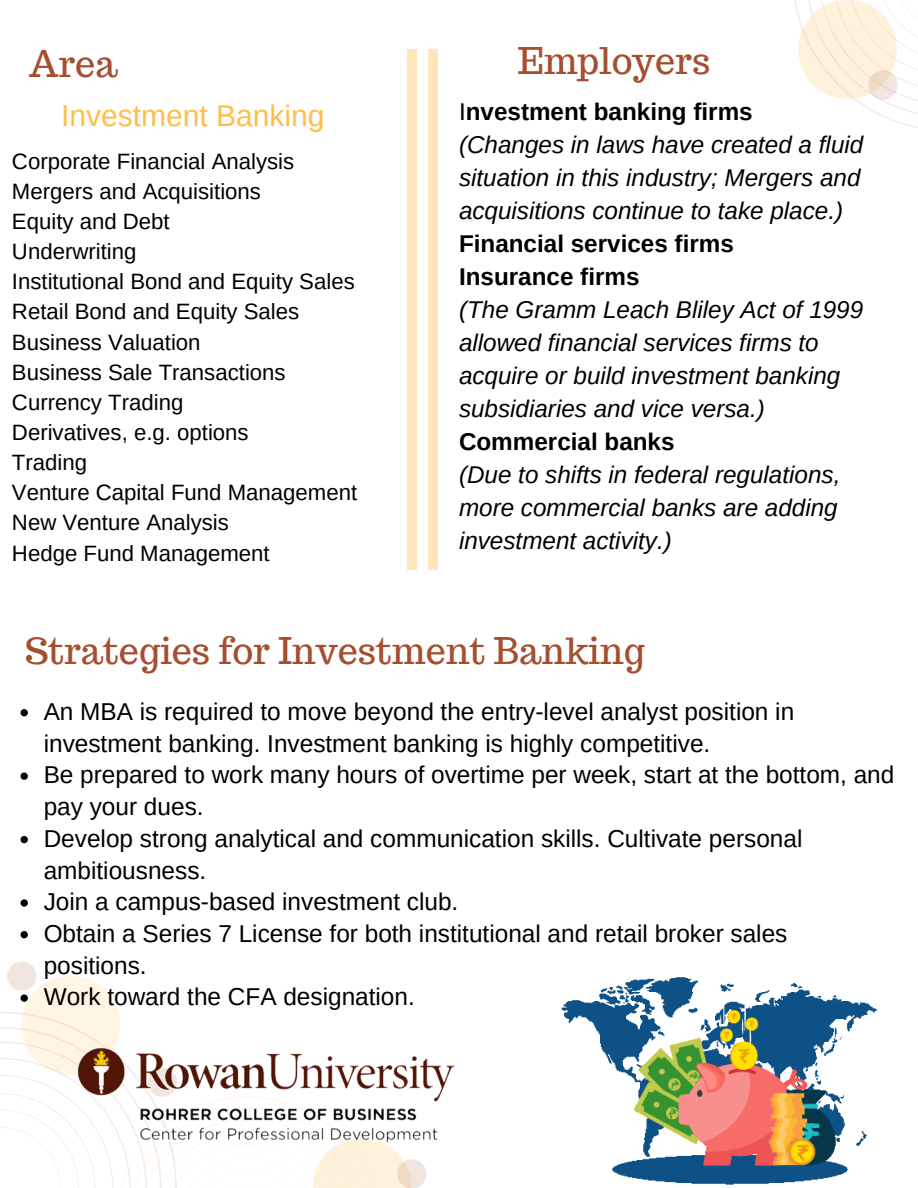
<style>
.page{position:relative;width:918px;height:1188px;background:#fff}
.page>*{position:absolute;margin:0;border:0;box-sizing:border-box;transform-origin:0 0}
.t1{font:36px "Trocchi";color:#a44f30}
.t2{font:30px "Arimo";color:#ffbd4a}
.t3{font:24.45px/31.7px "Arimo";color:#000}
.t4{font:italic 24.3px/33px "Arimo";color:#000}
.t5{font:700 24.3px/33px "Arimo";color:#000}
.t6{font:22.2px/30.2px "Arimo";color:#000}
.s1{font-style:normal}
.s2{font-weight:700;font-style:normal}
</style>
<div class="page">
<svg style="left:794px;top:0;width:124px;height:128px"></svg>
<svg style="left:798px;top:0;width:99px;height:99px;background:#fef0db"></svg>
<svg style="left:868px;top:70px;width:30px;height:30px"></svg>
<svg style="left:0;top:1012px;width:408px;height:176px"></svg>
<div style="left:21px;top:976px;width:99px;height:99px;background:#fff5e4;border-radius:50%"></div>
<div style="left:7px;top:961px;width:29px;height:30px;background:#f1e5e0;border-radius:50%"></div>
<svg style="left:397px;top:1159px;width:30px;height:29px"></svg>
<div style="left:428px;top:49px;width:10px;height:521px;background:#ffe6ba"></div>
<div style="left:407px;top:49px;width:10px;height:521px;background:#ffe6ba"></div>
<svg style="left:21px;top:709px;width:7px;height:7px"></svg>
<svg style="left:21px;top:773px;width:7px;height:7px"></svg>
<svg style="left:21px;top:836px;width:7px;height:7px"></svg>
<svg style="left:21px;top:899px;width:7px;height:8px"></svg>
<svg style="left:21px;top:931px;width:7px;height:7px"></svg>
<svg style="left:21px;top:994px;width:7px;height:8px"></svg>
<img style="left:561px;top:977px;width:317px;height:208px">
<img style="left:75px;top:1044px;width:380px;height:100px">
<h1 class="t1" style="left:29px;top:40px;width:90px">Area</h1>
<p class="t2" style="left:61px;top:99px;width:265px">Investment Banking</p>
<p class="t6" style="left:12px;top:146px;width:347px">Corporate Financial Analysis<br>Mergers and Acquisitions<br>Equity and Debt<br>Underwriting<br>Institutional Bond and Equity Sales<br>Retail Bond and Equity Sales<br>Business Valuation<br>Business Sale Transactions<br>Currency Trading<br>Derivatives, e.g. options<br>Trading<br>Venture Capital Fund Management<br>New Venture Analysis<br>Hedge Fund Management</p>
<h1 class="t1" style="left:518px;top:37px;width:194px">Employers</h1>
<p class="t4" style="left:459px;top:96px;width:406px"><span class="s1">I</span><span class="s2">nvestment banking firms </span>(Changes in laws have created a fluid situation in this industry; Mergers and acquisitions continue to take place.)</p>
<p class="t5" style="left:459px;top:227px;width:276px">Financial services firms<br>Insurance firms</p>
<p class="t4" style="left:459px;top:293px;width:406px">(The Gramm Leach Bliley Act of 1999 allowed financial services firms to acquire or build investment banking subsidiaries and vice versa.)</p>
<p class="t5" style="left:459px;top:425px;width:217px">Commercial banks</p>
<p class="t4" style="left:459px;top:458px;width:383px;text-align:justify">(Due to shifts in federal regulations, more commercial banks are adding investment activity.)</p>
<h1 class="t1" style="left:25px;top:627px;width:621px">Strategies for Investment Banking</h1>
<p class="t3" style="left:44px;top:696px;width:852px">An MBA is required to move beyond the entry-level analyst position in investment banking. Investment banking is highly competitive.<br>Be prepared to work many hours of overtime per week, start at the bottom, and pay your dues.<br>Develop strong analytical and communication skills. Cultivate personal ambitiousness.<br>Join a campus-based investment club.<br>Obtain a Series 7 License for both institutional and retail broker sales positions.<br>Work toward the CFA designation.</p>
</div>
